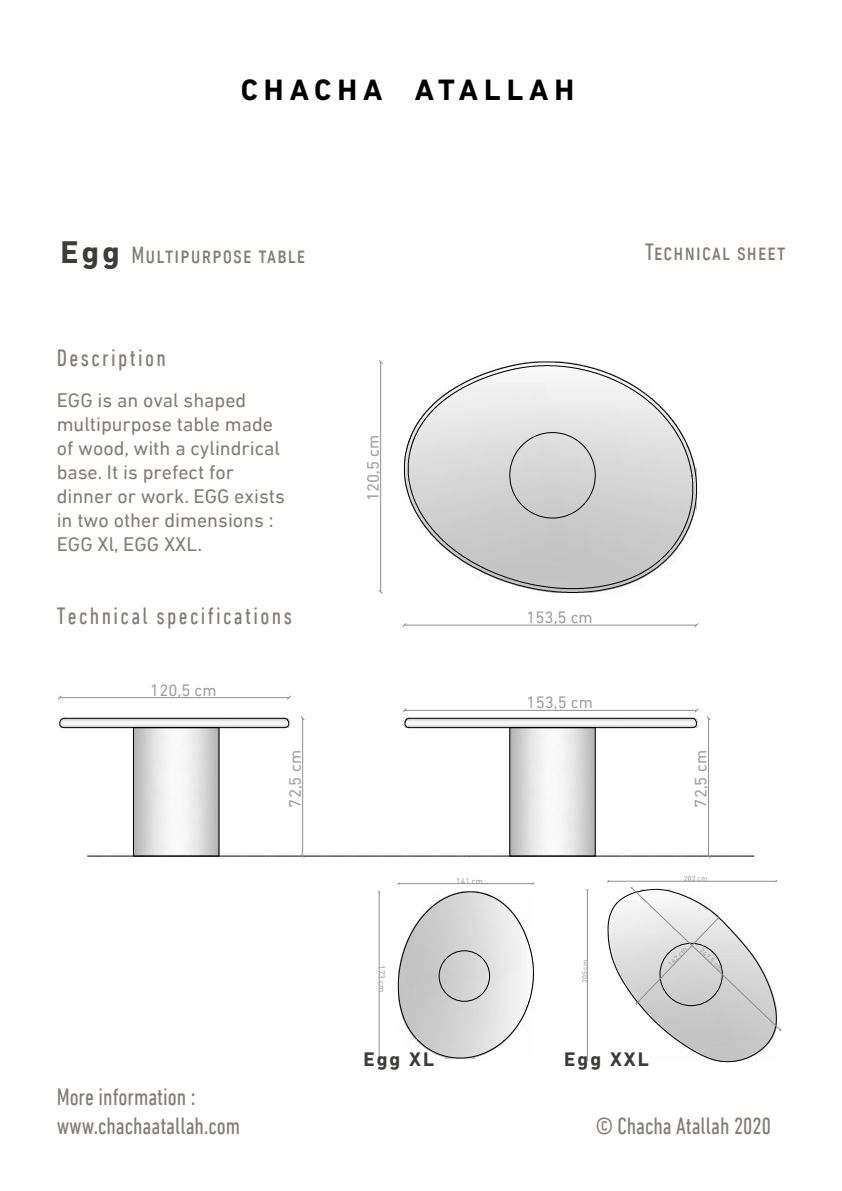
<style>
.page{position:relative;width:842px;height:1191px;background:#fff}
.page>*{position:absolute;margin:0;border:0;box-sizing:border-box;transform-origin:0 0}
.t1{font:700 30px "DIN Next LT Pro";letter-spacing:.2em;color:#000}
.t2{font:condensed 24px/28.8px "DIN Next LT Pro";color:#827c78}
.t3{font:condensed 24px "DIN Next LT Pro";letter-spacing:.05em;color:#827c78}
.t4{font:condensed 24px "DIN Next LT Pro";letter-spacing:.1em;color:#827c78}
.t5{font:20px/24px "DIN Next LT Pro";color:#827c78}
.t6{font:700 20px "DIN Next LT Pro";letter-spacing:.1em;color:#3c3c3b}
.t7{font:16.8px "DIN Next LT Pro";color:#a0a0a0}
.t8{font:8.4px "DIN Next LT Pro";color:#a0a0a0}
.t9{font:7.4px "DIN Next LT Pro";color:#a0a0a0}
.s1{font-weight:700;font-stretch:normal;font-size:32px;color:#3c3c3b}
</style>
<div class="page">
<svg style="left:378px;top:993px;width:154px;height:66px"></svg>
<svg style="left:57px;top:360px;width:698px;height:633px"></svg>
<svg style="left:557px;top:870px;width:225px;height:193px"></svg>
<svg style="left:607px;top:880px;width:174px;height:182px"></svg>
<h1 class="t1" style="left:241px;top:72px;width:335px">CHACHA ATALLAH</h1>
<p class="t3" style="left:60px;top:242px;width:246px"><span class="s1">Egg</span> Multipurpose table</p>
<p class="t4" style="left:57px;top:344px;width:111px">Description</p>
<p class="t5" style="left:57px;top:388px;width:230px">EGG is an oval shaped multipurpose table made of wood, with a cylindrical base. It is prefect for dinner or work. EGG exists in two other dimensions :<br>EGG Xl, EGG XXL.</p>
<p class="t4" style="left:57px;top:602px;width:237px">Technical specifications</p>
<p class="t7" style="left:150px;top:680px;width:68px">120,5 cm</p>
<p class="t7" style="left:285px;top:807px;width:59px;rotate:-90deg">72,5 cm</p>
<p class="t7" style="left:364px;top:501px;width:68px;rotate:-90deg">120,5 cm</p>
<p class="t8" style="left:387px;top:965px;width:28px;rotate:90deg">173 cm</p>
<p class="t3" style="left:645px;top:239px;width:142px">Technical sheet</p>
<p class="t7" style="left:526px;top:608px;width:68px">153,5 cm</p>
<p class="t7" style="left:527px;top:693px;width:68px">153,5 cm</p>
<p class="t8" style="left:456px;top:876px;width:28px">141 cm</p>
<p class="t9" style="left:580px;top:983px;width:25px;rotate:-90deg">205 cm</p>
<p class="t7" style="left:691px;top:807px;width:59px;rotate:-90deg">72,5 cm</p>
<p class="t9" style="left:684px;top:874px;width:25px">202 cm</p>
<p class="t9" style="left:666px;top:962px;width:25px;rotate:-46deg">142 cm</p>
<p class="t9" style="left:704px;top:946px;width:31px;rotate:44deg">247,5 cm</p>
<p class="t2" style="left:57px;top:1082px;width:185px">More information : www.chachaatallah.com</p>
<p class="t6" style="left:363px;top:1047px;width:72px">Egg XL</p>
<p class="t6" style="left:564px;top:1047px;width:86px">Egg XXL</p>
<p class="t2" style="left:596px;top:1111px;width:177px">© Chacha Atallah 2020</p>
</div>
